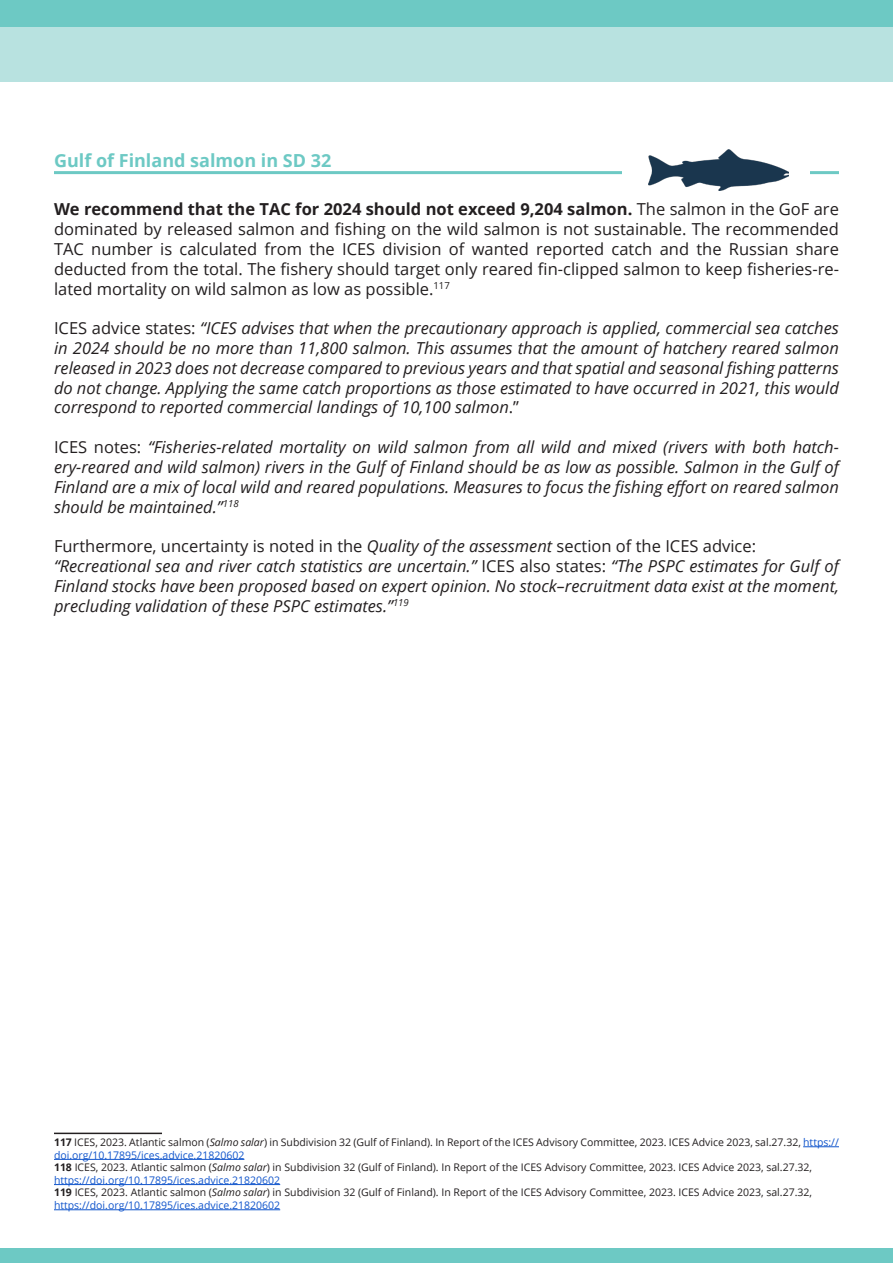
<style>
.page{position:relative;width:893px;height:1263px;background:#fff}
.page>*{position:absolute;margin:0;border:0;box-sizing:border-box;transform-origin:0 0}
.Paragraph_Heading_underlined{font:700 18px "Open Sans";color:#6dc9c4}
.t1{font:italic 16.5px/19.8px "Open Sans";color:#231f20;text-align:justify}
.t2{font:16.5px/19.8px "Open Sans";color:#231f20;text-align:justify}
.t3{font:10.5px/12.6px "Open Sans";color:#231f20}
.s1{font-weight:700}
.s2{font-style:normal}
.s3{font-style:italic}
.s4{color:#15c}
</style>
<div class="page">
<div style="left:0;top:0;width:893px;height:54px;background:#6dc9c4"></div>
<div style="left:0;top:27px;width:893px;height:54px;background:#b8e2e0"></div>
<div style="left:0;top:1248px;width:893px;height:15px;background:#6dc9c4"></div>
<hr style="left:54px;top:171px;width:785px;height:3px;background:#6dc9c4">
<hr style="left:54px;top:1132px;width:108px;height:2px;background:#231f20">
<hr style="left:803px;top:1146px;width:36px;height:1px;background:#15c">
<hr style="left:54px;top:1159px;width:190px;height:1px;background:#15c">
<hr style="left:54px;top:1184px;width:226px;height:1px;background:#15c">
<hr style="left:54px;top:1209px;width:226px;height:1px;background:#15c">
<div style="left:622px;top:152px;width:187px;height:39px;background:#fff"></div>
<img style="left:649px;top:149px;width:139px;height:42px">
<p class="Paragraph_Heading_underlined" style="left:54px;top:148px;width:279px">Gulf of Finland salmon in SD 32</p>
<p class="t2" style="left:54px;top:199px;width:786px"><span class="s1">We recommend that the TAC for 2024 should not exceed 9,204 salmon.</span> The salmon in the GoF are dominated by released salmon and fishing on the wild salmon is not sustainable. The recommended TAC number is calculated from the ICES division of wanted reported catch and the Russian share deducted from the total. The fishery should target only reared fin-clipped salmon to keep fisheries-re&shy;lated mortality on wild salmon as low as possible.<sup>117</sup></p>
<p class="t1" style="left:54px;top:318px;width:786px"><span class="s2">ICES advice states:</span> “ICES advises that when the precautionary approach is applied, commercial sea catches in 2024 should be no more than 11,800 salmon. This assumes that the amount of hatchery reared salmon released in 2023 does not decrease compared to previous years and that spatial and seasonal fishing patterns do not change. Applying the same catch proportions as those estimated to have occurred in 2021, this would correspond to reported commercial landings of 10,100 salmon<span class="s2">.”</span></p>
<p class="t1" style="left:54px;top:437px;width:786px"><span class="s2">ICES notes:</span> “Fisheries-related mortality on wild salmon from all wild and mixed (rivers with both hatch&shy;ery-reared and wild salmon) rivers in the Gulf of Finland should be as low as possible. Salmon in the Gulf of Finland are a mix of local wild and reared populations. Measures to focus the fishing effort on reared salmon should be maintained.”<sup>118</sup></p>
<p class="t2" style="left:54px;top:536px;width:704px">Furthermore, uncertainty is noted in the <span class="s3">Quality of the assessment</span> section of the ICES advice:</p>
<p class="t1" style="left:54px;top:556px;width:786px">“Recreational sea and river catch statistics are uncertain.” <span class="s2">ICES also states:</span> “The PSPC estimates for Gulf of Finland stocks have been proposed based on expert opinion. No stock–recruitment data exist at the moment, precluding validation of these PSPC estimates.”<sup>119</sup></p>
<p class="t3" style="left:54px;top:1135px;width:786px"><span class="s1">117</span> ICES, 2023. Atlantic salmon (<span class="s3">Salmo salar</span>) in Subdivision 32 (Gulf of Finland). In Report of the ICES Advisory Committee, 2023. ICES Advice 2023, sal.27.32, <span class="s4">https:// doi.org/10.17895/ices.advice.21820602</span></p>
<p class="t3" style="left:54px;top:1161px;width:760px"><span class="s1">118</span> ICES, 2023. Atlantic salmon (<span class="s3">Salmo salar</span>) in Subdivision 32 (Gulf of Finland). In Report of the ICES Advisory Committee, 2023. ICES Advice 2023, sal.27.32, <span class="s4">https://doi.org/10.17895/ices.advice.21820602</span></p>
<p class="t3" style="left:54px;top:1186px;width:760px"><span class="s1">119</span> ICES, 2023. Atlantic salmon (<span class="s3">Salmo salar</span>) in Subdivision 32 (Gulf of Finland). In Report of the ICES Advisory Committee, 2023. ICES Advice 2023, sal.27.32, <span class="s4">https://doi.org/10.17895/ices.advice.21820602</span></p>
</div>
